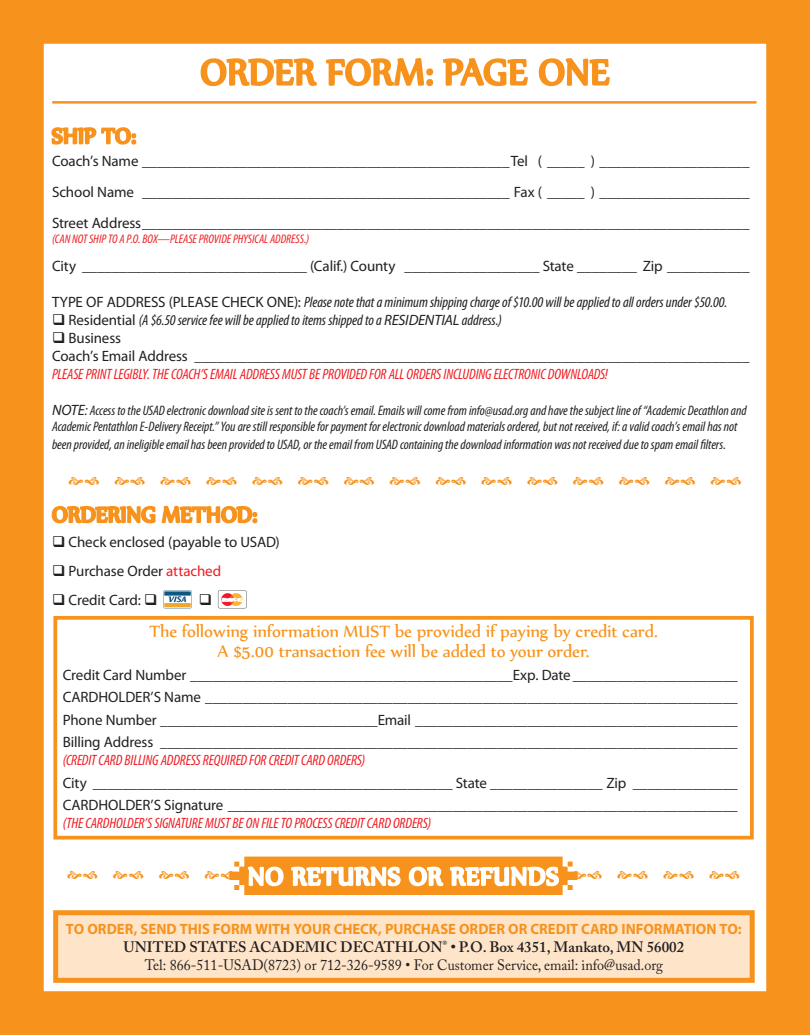
<style>
.page{position:relative;width:810px;height:1035px;background:#fff}
.page>*{position:absolute;margin:0;border:0;box-sizing:border-box;transform-origin:0 0}
.t1{font:42.5px "Nyala";color:#f7931d;scale:.95 1}
.t2{font:20px/20px "Nyala";letter-spacing:-.005em;color:#f7931d;text-align:center}
.t3{font:15px/22.5px "Myriad Pro";letter-spacing:-.01em;color:#231f20;text-align:justify}
.t4{font:italic condensed 15px "Myriad Pro";letter-spacing:-.01em;color:#ee1d23}
.t5{font:italic condensed 15px "Myriad Pro";letter-spacing:-.005em;color:#231f20}
.t6{font:15px/18px "Adobe Caslon Pro";color:#231f20;text-align:center;scale:.94 1}
.t7{font:700 15px "Myriad Pro";color:#f7931d}
.t8{font:italic condensed 13.75px/16.5px "Myriad Pro";letter-spacing:-.005em;color:#231f20}
.t9{font:italic condensed 12.5px "Myriad Pro";letter-spacing:-.005em;color:#ee1d23}
.s1{font-style:normal;font-stretch:normal}
.s2{font-stretch:normal}
.s3{font-stretch:normal;font-size:15px}
.s4{font-size:15px}
.s5{color:#ee1d23}
.s6{font-weight:600}
</style>
<div class="page">
<div style="left:0;top:0;width:810px;height:1035px;border:44px solid #f7931d"></div>
<hr style="left:52px;top:101px;width:705px;height:3px;background:#f7931d">
<svg style="left:51px;top:127px;width:86px;height:18px"></svg>
<svg style="left:163px;top:590px;width:29px;height:18px"></svg>
<svg style="left:218px;top:590px;width:29px;height:18px"></svg>
<div style="left:53px;top:616px;width:701px;height:224px;border:4px solid #f7931d"></div>
<div style="left:53px;top:910px;width:702px;height:73px;background:#fee5ca;border:5px solid #f7931d"></div>
<svg style="left:200px;top:58px;width:117px;height:29px"></svg>
<svg style="left:325px;top:15px;width:110px;height:89px"></svg>
<svg style="left:443px;top:58px;width:85px;height:29px"></svg>
<svg style="left:538px;top:58px;width:72px;height:29px"></svg>
<svg style="left:51px;top:505px;width:207px;height:19px"></svg>
<svg style="left:229px;top:857px;width:349px;height:38px"></svg>
<h1 class="t1" style="left:200px;top:46px;width:160px">ORDER FORM</h1>
<h1 class="t1" style="left:425px;top:46px;width:145px">: PAGE ONE</h1>
<p class="t3" style="left:52px;top:145px;width:699px;line-height:31.2px">Coach’s Name _________________________________________________Tel ( _____ ) ____________________ School Name _________________________________________________ Fax ( _____ ) ____________________ Street Address_________________________________________________________________________________</p>
<p class="t9" style="left:52px;top:231px;width:259px">(CAN NOT SHIP TO A P.O. BOX—PLEASE PROVIDE PHYSICAL ADDRESS.)</p>
<p class="t3" style="left:52px;top:254px;width:699px">City ______________________________ (Calif.) County __________________ State ________ Zip ___________</p>
<p class="t5" style="left:52px;top:292px;width:677px"><span class="s1">TYPE OF ADDRESS (PLEASE CHECK ONE):</span> Please note that a minimum shipping charge of $10.00 will be applied to all orders under $50.00.</p>
<p class="t5" style="left:52px;top:310px;width:451px">❑ <span class="s1">Residential</span> (A $6.50 service fee will be applied to items shipped to a <span class="s2">RESIDENTIAL</span> address.)</p>
<p class="t3" style="left:52px;top:328px;width:699px;line-height:18px">❑ Business<br>Coach’s Email Address __________________________________________________________________________</p>
<p class="t4" style="left:52px;top:364px;width:557px">PLEASE PRINT LEGIBLY. THE COACH’S EMAIL ADDRESS MUST BE PROVIDED FOR ALL ORDERS INCLUDING ELECTRONIC DOWNLOADS!</p>
<p class="t8" style="left:52px;top:402px;width:696px"><span class="s3">NOTE</span><span class="s4">:</span> Access to the USAD electronic download site is sent to the coach’s email. Emails will come from info@usad.org and have the subject line of “Academic Decathlon and<br>Academic Pentathlon E-Delivery Receipt.” You are still responsible for payment for electronic download materials ordered, but not received, if: a valid coach’s email has not</p>
<p class="t8" style="left:52px;top:436px;width:675px">been provided, an ineligible email has been provided to USAD, or the email from USAD containing the download information was not received due to spam email filters.</p>
<p class="t3" style="left:52px;top:530px;width:229px">❑ Check enclosed (payable to USAD)</p>
<p class="t3" style="left:52px;top:560px;width:171px">❑ Purchase Order <span class="s5">attached</span></p>
<p class="t3" style="left:52px;top:589px;width:107px">❑ Credit Card: ❑</p>
<h2 class="t2" style="left:149px;top:621px;width:510px">The following information MUST be provided if paying by credit card.<br>A $5.00 transaction fee will be added to your order.</h2>
<p class="t3" style="left:63px;top:663px;width:676px">Credit Card Number ___________________________________________Exp. Date ______________________ CARDHOLDER’S Name _______________________________________________________________________ Phone Number _____________________________Email ___________________________________________ Billing Address _____________________________________________________________________________</p>
<p class="t4" style="left:63px;top:751px;width:304px">(CREDIT CARD BILLING ADDRESS REQUIRED FOR CREDIT CARD ORDERS)</p>
<p class="t3" style="left:63px;top:771px;width:676px">City ________________________________________________ State _______________ Zip ______________<br>CARDHOLDER’S Signature ____________________________________________________________________</p>
<p class="t4" style="left:63px;top:814px;width:370px">(THE CARDHOLDER’S SIGNATURE MUST BE ON FILE TO PROCESS CREDIT CARD ORDERS)</p>
<p class="t7" style="left:66px;top:920px;width:677px">TO ORDER, SEND THIS FORM WITH YOUR CHECK, PURCHASE ORDER OR CREDIT CARD INFORMATION TO:</p>
<p class="t6" style="left:124px;top:938px;width:598px"><span class="s6">UNITED STATES ACADEMIC DECATHLON</span><sup>®</sup> <span class="s6">• P.O. Box 4351, Mankato, MN 56002<br></span>Tel: 866-511-USAD(8723) or 712-326-9589 • For Customer Service, email: info@usad.org</p>
</div>
